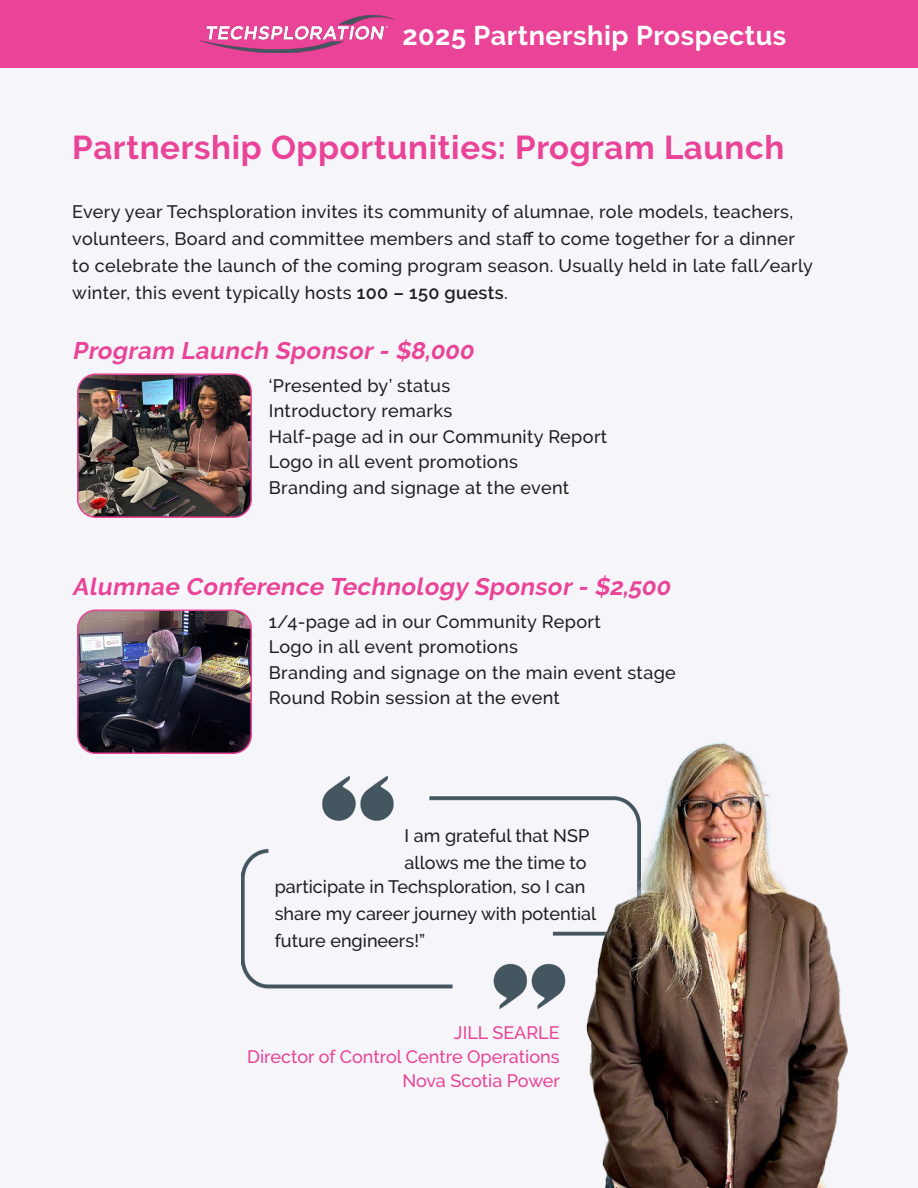
<style>
.page{position:relative;width:918px;height:1188px;background:#f5f5fa}
.page>*{position:absolute;margin:0;border:0;box-sizing:border-box;transform-origin:0 0}
.t1{font:700 33px "Raleway";letter-spacing:.02em;color:#e94497}
.Heading_40_pt{font:700 27px "Raleway";letter-spacing:.02em;color:#fff}
.t2{font:italic 700 24px "Raleway";color:#e94497}
.Light_Size_10pt_Lea_18pt_Left{font:500 18px/27px "Raleway";letter-spacing:.02em;color:#231f20}
.Light_Size_10pt_Lea_18pt_Left-2{font:500 18px/27px "Raleway";color:#231f20}
.t3{font:500 18px "Raleway";color:#e94497}
.s1{font-weight:600}
</style>
<div class="page">
<div style="left:0;top:0;width:918px;height:67px;background:#e94497"></div>
<img style="left:201px;top:16px;width:192px;height:37px">
<img style="left:78px;top:376px;width:171px;height:141px">
<div style="left:77px;top:373px;width:175px;height:145px;border:2px solid #e94497;border-radius:18px"></div>
<img style="left:78px;top:610px;width:173px;height:143px">
<div style="left:77px;top:610px;width:175px;height:144px;border:2px solid #e94497;border-radius:18px"></div>
<img style="left:242px;top:776px;width:332px;height:233px">
<img style="left:574px;top:742px;width:274px;height:446px">
<p class="Heading_40_pt" style="left:402px;top:20px;width:385px">2025 Partnership Prospectus</p>
<p class="t1" style="left:72px;top:128px;width:714px">Partnership Opportunities: Program Launch</p>
<p class="Light_Size_10pt_Lea_18pt_Left" style="left:72px;top:198px;width:742px">Every year Techsploration invites its community of alumnae, role models, teachers, volunteers, Board and committee members and staff to come together for a dinner to celebrate the launch of the coming program season. Usually held in late fall/early winter, this event typically hosts <span class="s1">100 – 150 guests</span>.</p>
<p class="t2" style="left:72px;top:337px;width:408px">Program Launch Sponsor- $8,000</p>
<p class="Light_Size_10pt_Lea_18pt_Left" style="left:269px;top:372px;width:183px">‘Presented by’ status</p>
<p class="Light_Size_10pt_Lea_18pt_Left" style="left:269px;top:398px;width:185px">Introductory remarks</p>
<p class="Light_Size_10pt_Lea_18pt_Left" style="left:269px;top:423px;width:340px">Half-page ad in our Community Report</p>
<p class="Light_Size_10pt_Lea_18pt_Left" style="left:269px;top:449px;width:251px">Logo in all event promotions</p>
<p class="Light_Size_10pt_Lea_18pt_Left" style="left:269px;top:474px;width:302px">Branding and signage at the event</p>
<p class="t2" style="left:72px;top:573px;width:604px">Alumnae Conference Technology Sponsor- $2,500</p>
<p class="Light_Size_10pt_Lea_18pt_Left" style="left:269px;top:608px;width:333px">1/4-page ad in our Community Report</p>
<p class="Light_Size_10pt_Lea_18pt_Left" style="left:269px;top:634px;width:251px">Logo in all event promotions</p>
<p class="Light_Size_10pt_Lea_18pt_Left" style="left:269px;top:659px;width:409px">Branding and signage on the main event stage</p>
<p class="Light_Size_10pt_Lea_18pt_Left" style="left:269px;top:685px;width:293px">Round Robin session at the event</p>
<p class="Light_Size_10pt_Lea_18pt_Left-2" style="left:405px;top:822px;width:186px">I am grateful that NSP</p>
<p class="Light_Size_10pt_Lea_18pt_Left-2" style="left:405px;top:849px;width:183px">allows me the time to</p>
<p class="Light_Size_10pt_Lea_18pt_Left-2" style="left:275px;top:873px;width:323px">participate in Techsploration, so I can share my career journey with potential future engineers!”</p>
<p class="t3" style="left:454px;top:1022px;width:107px">JILL SEARLE</p>
<p class="t3" style="left:247px;top:1046px;width:314px">Director of Control Centre Operations</p>
<p class="t3" style="left:402px;top:1070px;width:159px">Nova Scotia Power</p>
</div>
